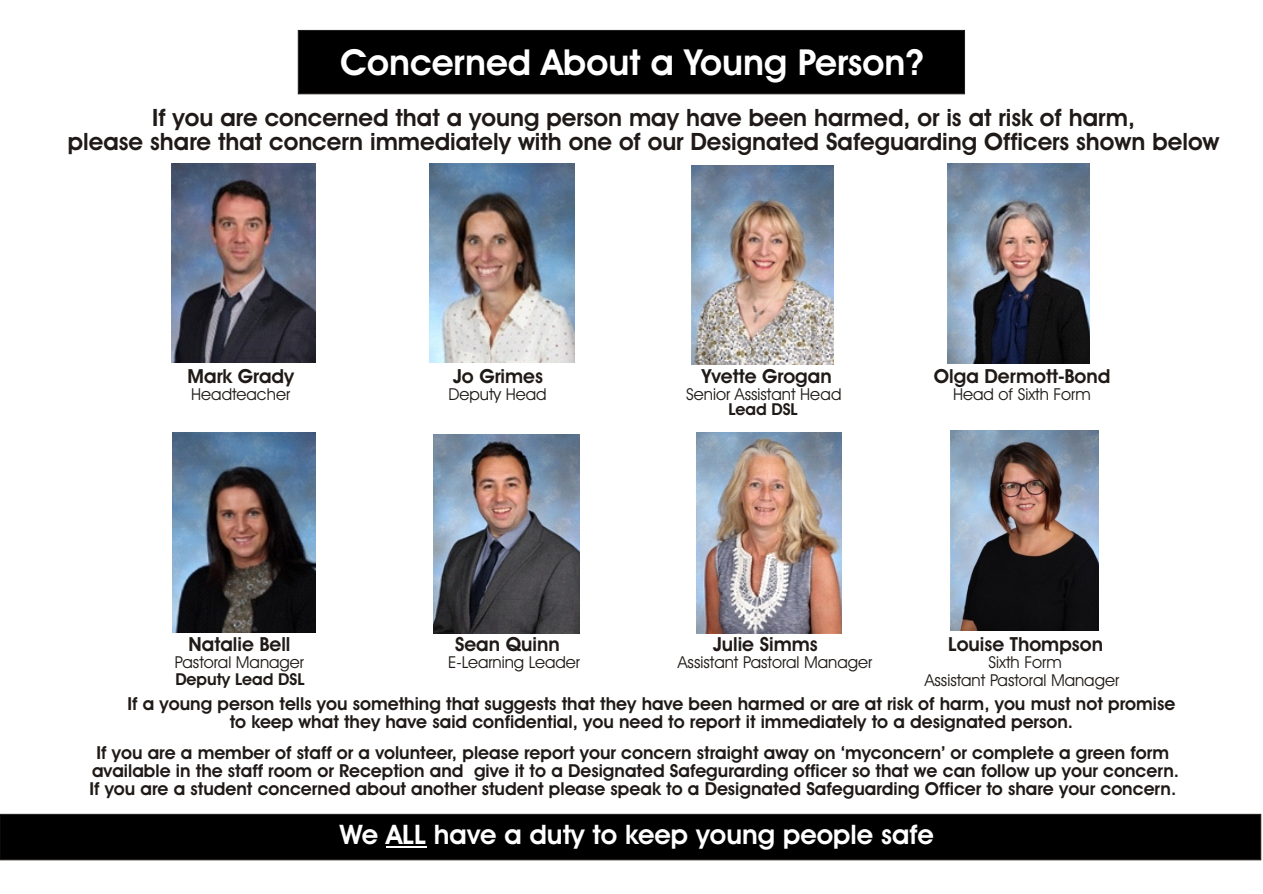
<style>
.page{position:relative;width:1263px;height:894px;background:#fff}
.page>*{position:absolute;margin:0;border:0;box-sizing:border-box;transform-origin:0 0}
.t1{font:700 36px "Avant Garde Bk BT";color:#fff}
.t2{font:700 27px "Avant Garde Bk BT";color:#fff}
.t3{font:700 24px/24.3px "Avant Garde Bk BT";color:#1f1a17;text-align:center}
.t4{font:700 19.5px "Avant Garde Bk BT";color:#1f1a17}
.t5{font:700 18px/17.5px "Avant Garde Bk BT";color:#1f1a17;text-align:center}
.t6{font:16.5px/17.5px "Avant Garde Bk BT";color:#1f1a17;text-align:center}
.t7{font:700 16.5px "Avant Garde Bk BT";color:#1f1a17}
</style>
<div class="page">
<div style="left:0;top:814px;width:1261px;height:46px;background:#000;border:1px solid #1f1a17"></div>
<div style="left:298px;top:30px;width:667px;height:64px;background:#000;border:1px solid #1f1a17"></div>
<img style="left:172px;top:164px;width:144px;height:199px">
<img style="left:429px;top:163px;width:145px;height:199px">
<img style="left:692px;top:165px;width:141px;height:199px">
<img style="left:947px;top:164px;width:142px;height:200px">
<img style="left:172px;top:432px;width:143px;height:200px">
<img style="left:433px;top:435px;width:146px;height:199px">
<img style="left:697px;top:433px;width:145px;height:200px">
<hr style="left:386px;top:846px;width:40px;height:2px;background:#fff">
<img style="left:951px;top:431px;width:147px;height:200px">
<h1 class="t1" style="left:340px;top:47px;width:585px">Concerned About a Young Person?</h1>
<h3 class="t3" style="left:68px;top:108px;width:1153px">If you are concerned that a young person may have been harmed, or is at risk of harm,<br>please share that concern immediately with one of our Designated Safeguarding Officers shown below</h3>
<p class="t4" style="left:188px;top:368px;width:108px">Mark Grady</p>
<p class="t4" style="left:453px;top:368px;width:91px">Jo Grimes</p>
<p class="t4" style="left:702px;top:368px;width:131px">Yvette Grogan</p>
<p class="t4" style="left:934px;top:368px;width:178px">Olga Dermott-Bond</p>
<p class="t6" style="left:191px;top:387px;width:101px">Headteacher</p>
<p class="t6" style="left:448px;top:387px;width:100px">Deputy Head</p>
<p class="t6" style="left:686px;top:387px;width:157px">Senior Assistant Head</p>
<p class="t6" style="left:953px;top:387px;width:139px">Head of Sixth Form</p>
<p class="t7" style="left:728px;top:402px;width:71px">Lead DSL</p>
<p class="t4" style="left:189px;top:636px;width:103px">Natalie Bell</p>
<p class="t4" style="left:455px;top:636px;width:106px">Sean Quinn</p>
<p class="t4" style="left:713px;top:636px;width:106px">Julie Simms</p>
<p class="t4" style="left:948px;top:636px;width:156px">Louise Thompson</p>
<p class="t7" style="left:175px;top:672px;width:131px">Deputy Lead DSL</p>
<p class="t6" style="left:175px;top:655px;width:131px">Pastoral Manager</p>
<p class="t6" style="left:448px;top:655px;width:133px">E-Learning Leader</p>
<p class="t6" style="left:678px;top:655px;width:196px">Assistant Pastoral Manager</p>
<p class="t6" style="left:925px;top:655px;width:196px">Sixth Form<br>Assistant Pastoral Manager</p>
<p class="t5" style="left:128px;top:697px;width:1049px">If a young person tells you something that suggests that they have been harmed or are at risk of harm, you must not promise to keep what they have said confidential, you need to report it immediately to a designated person.</p>
<p class="t5" style="left:90px;top:746px;width:1091px">If you are a member of staff or a volunteer, please report your concern straight away on ‘myconcern’ or complete a green form available in the staff room or Reception and give it to a Designated Safegurarding officer so that we can follow up your concern.<br>If you are a student concerned about another student please speak to a Designated Safeguarding Officer to share your concern.</p>
<h2 class="t2" style="left:340px;top:823px;width:596px">We ALL have a duty to keep young people safe</h2>
</div>
